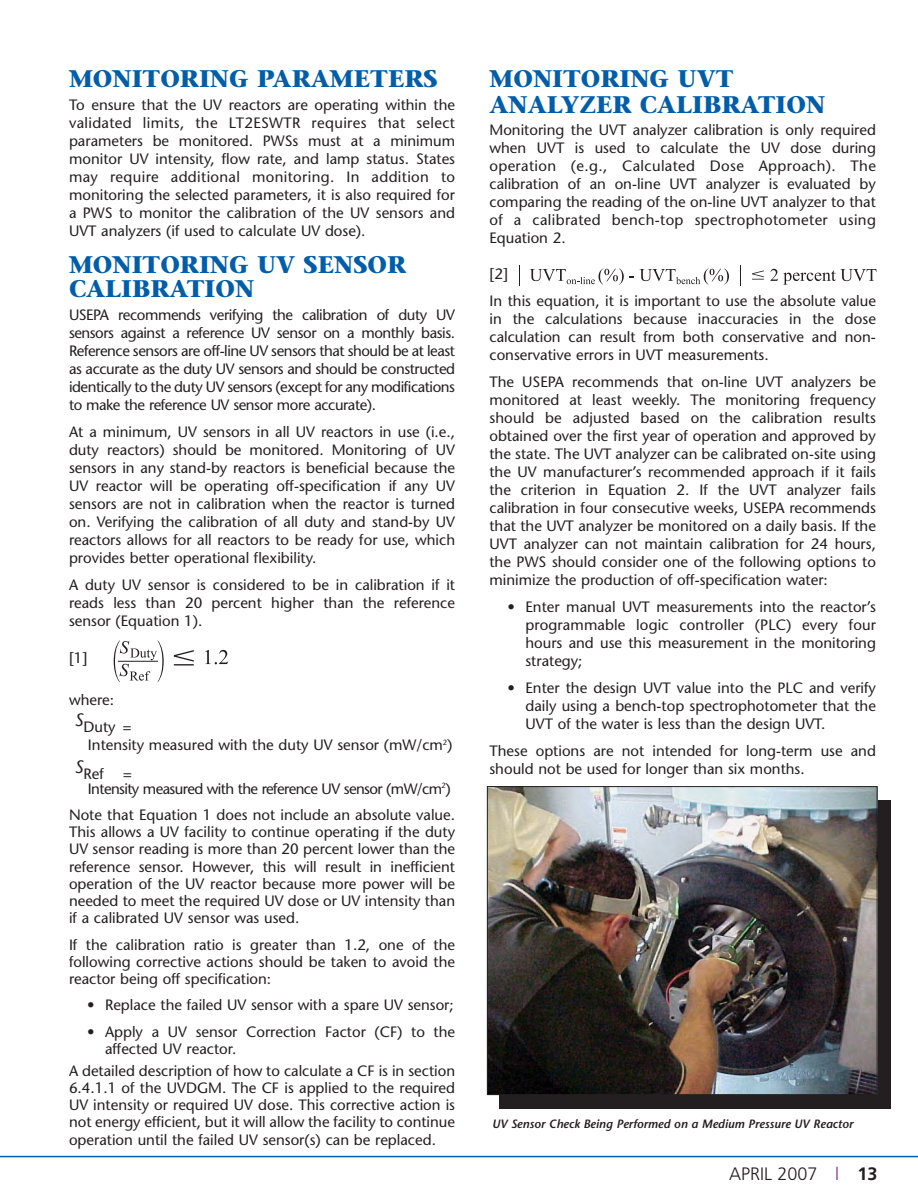
<style>
.page{position:relative;width:918px;height:1188px;background:#fff}
.page>*{position:absolute;margin:0;border:0;box-sizing:border-box;transform-origin:0 0}
.t1{font:700 24px/24px "Stone Serif";color:#005daa}
.t2{font:300 18px "Frutiger";color:#231f20}
.t3{font:15px/18px "Stone Sans";color:#231f20;text-align:justify}
.t4{font:15px/15px "Stone Sans";letter-spacing:-.04em;color:#231f20}
.t5{font:italic 600 12px "Stone Sans";color:#231f20}
.s1{font-family:"Stone Serif";font-weight:400;color:#91278f}
.s2{font-weight:700}
</style>
<div class="page">
<div style="left:500px;top:800px;width:391px;height:308px;background:#231f20"></div>
<hr style="left:0;top:1156px;width:918px;height:1px;background:#005daa">
<svg style="left:174px;top:650px;width:20px;height:16px"></svg>
<svg style="left:205px;top:650px;width:23px;height:14px"></svg>
<svg style="left:114px;top:640px;width:50px;height:42px"></svg>
<svg style="left:519px;top:265px;width:1px;height:21px"></svg>
<svg style="left:530px;top:268px;width:94px;height:17px"></svg>
<svg style="left:630px;top:268px;width:99px;height:17px"></svg>
<svg style="left:740px;top:265px;width:1px;height:21px"></svg>
<svg style="left:752px;top:270px;width:12px;height:10px"></svg>
<svg style="left:770px;top:269px;width:106px;height:16px"></svg>
<img style="left:489px;top:788px;width:387px;height:305px">
<div style="left:487px;top:786px;width:391px;height:309px;border:1px solid #231f20"></div>
<h1 class="t1" style="left:69px;top:70px;width:370px">MONITORING PARAMETERS</h1>
<p class="t3" style="left:69px;top:97px;width:388px">To ensure that the UV reactors are operating within the validated limits, the LT2ESWTR requires that select parameters be monitored. PWSs must at a minimum monitor UV intensity, flow rate, and lamp status. States may require additional monitoring. In addition to monitoring the selected parameters, it is also required for a PWS to monitor the calibration of the UV sensors and UVT analyzers (if used to calculate UV dose).</p>
<h1 class="t1" style="left:69px;top:256px;width:339px">MONITORING UV SENSOR<br>CALIBRATION</h1>
<p class="t3" style="left:69px;top:307px;width:388px">USEPA recommends verifying the calibration of duty UV sensors against a reference UV sensor on a monthly basis.<br>Reference sensors are off-line UV sensors that should be at least as accurate as the duty UV sensors and should be constructed identically to the duty UV sensors (except for any modifications to make the reference UV sensor more accurate).</p>
<p class="t3" style="left:69px;top:424px;width:388px">At a minimum, UV sensors in all UV reactors in use (i.e., duty reactors) should be monitored. Monitoring of UV sensors in any stand-by reactors is beneficial because the UV reactor will be operating off-specification if any UV sensors are not in calibration when the reactor is turned on. Verifying the calibration of all duty and stand-by UV reactors allows for all reactors to be ready for use, which provides better operational flexibility.</p>
<p class="t3" style="left:69px;top:577px;width:388px">A duty UV sensor is considered to be in calibration if it reads less than 20 percent higher than the reference sensor (Equation 1).</p>
<p class="t3" style="left:69px;top:651px;width:20px">[1]</p>
<p class="t3" style="left:75px;top:688px;width:59px;line-height:27px;text-indent:-6px">where:<br><sup>S</sup>Duty =</p>
<p class="t3" style="left:75px;top:732px;width:380px;line-height:28.5px;text-indent:13px">Intensity measured with the duty UV sensor (mW/cm<sup>2</sup>)<br><sup>S</sup>Ref</p>
<p class="t4" style="left:88px;top:768px;width:364px;text-indent:35px">=<br>Intensity measured with the reference UV sensor (mW/cm<sup>2</sup>)</p>
<p class="t3" style="left:69px;top:808px;width:388px;line-height:17.2px">Note that Equation 1 does not include an absolute value.<br>This allows a UV facility to continue operating if the duty UV sensor reading is more than 20 percent lower than the reference sensor. However, this will result in inefficient operation of the UV reactor because more power will be needed to meet the required UV dose or UV intensity than if a calibrated UV sensor was used.</p>
<p class="t3" style="left:69px;top:937px;width:388px;line-height:17.2px">If the calibration ratio is greater than 1.2, one of the following corrective actions should be taken to avoid the reactor being off specification:</p>
<p class="t3" style="left:87px;top:998px;width:368px">• Replace the failed UV sensor with a spare UV sensor;</p>
<p class="t3" style="left:105px;top:1024px;width:352px;line-height:17.2px;text-indent:-18px">• Apply a UV sensor Correction Factor (CF) to the affected UV reactor.</p>
<p class="t3" style="left:69px;top:1063px;width:388px;line-height:17.2px">A detailed description of how to calculate a CF is in section 6.4.1.1 of the UVDGM. The CF is applied to the required UV intensity or required UV dose. This corrective action is not energy efficient, but it will allow the facility to continue operation until the failed UV sensor(s) can be replaced.</p>
<h1 class="t1" style="left:489px;top:69px;width:337px;line-height:25.5px">MONITORING UVT<br>ANALYZER CALIBRATION</h1>
<p class="t3" style="left:489px;top:123px;width:388px">Monitoring the UVT analyzer calibration is only required when UVT is used to calculate the UV dose during operation (e.g., Calculated Dose Approach). The calibration of an on-line UVT analyzer is evaluated by comparing the reading of the on-line UVT analyzer to that of a calibrated bench-top spectrophotometer using Equation 2.</p>
<p class="t3" style="left:489px;top:262px;width:388px;line-height:27px">[2]<br>In this equation, it is important to use the absolute value</p>
<p class="t3" style="left:489px;top:312px;width:388px">in the calculations because inaccuracies in the dose calculation can result from both conservative and non&shy;conservative errors in UVT measurements.</p>
<p class="t3" style="left:489px;top:375px;width:388px">The USEPA recommends that on-line UVT analyzers be monitored at least weekly. The monitoring frequency should be adjusted based on the calibration results obtained over the first year of operation and approved by the state. The UVT analyzer can be calibrated on-site using the UV manufacturer’s recommended approach if it fails the criterion in Equation 2. If the UVT analyzer fails calibration in four consecutive weeks, USEPA recommends that the UVT analyzer be monitored on a daily basis. If the UVT analyzer can not maintain calibration for 24 hours, the PWS should consider one of the following options to minimize the production of off-specification water:</p>
<p class="t3" style="left:525px;top:600px;width:352px;text-indent:-18px">• Enter manual UVT measurements into the reactor’s programmable logic controller (PLC) every four hours and use this measurement in the monitoring strategy;</p>
<p class="t3" style="left:525px;top:681px;width:352px;text-indent:-18px">• Enter the design UVT value into the PLC and verify daily using a bench-top spectrophotometer that the UVT of the water is less than the design UVT.</p>
<p class="t3" style="left:489px;top:744px;width:388px">These options are not intended for long-term use and should not be used for longer than six months.</p>
<p class="t5" style="left:492px;top:1119px;width:363px">UV Sensor Check Being Performed on a Medium Pressure UV Reactor</p>
<p class="t2" style="left:729px;top:1166px;width:150px">APRIL 2007 <span class="s1">|</span> <span class="s2">13</span></p>
</div>
